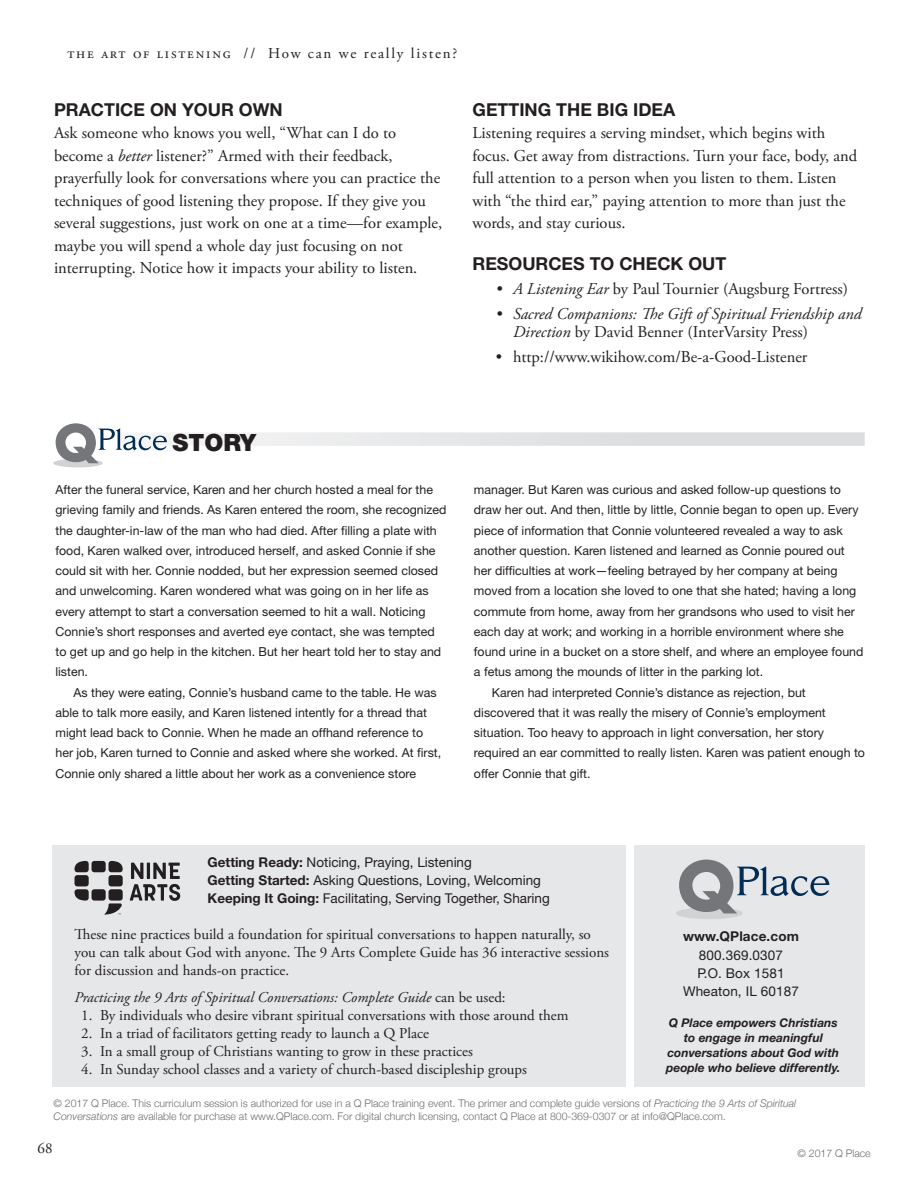
<style>
.page{position:relative;width:918px;height:1188px;background:#fff}
.page>*{position:absolute;margin:0;border:0;box-sizing:border-box;transform-origin:0 0}
.subhead_1{font:900 23.85px "Helvetica Neue";color:#231f20}
.subhead_1-2{font:700 17.85px "Helvetica Neue";color:#231f20}
.Garamond_body-1st_pa{font:16.5px/22.5px "Adobe Garamond Pro";letter-spacing:-.005em;color:#231f20}
.subhead_1-3{font:16.5px/22.5px "Adobe Garamond Pro";letter-spacing:-.005em;color:#231f20}
.t1{font:italic 16.5px/18px "Adobe Garamond Pro";color:#231f20}
.Garamond_body-1st_pa-2{font:16.5px "Adobe Garamond Pro";letter-spacing:-.025em;color:#231f20}
.t2{font:15px/18px "Adobe Garamond Pro";color:#231f20}
.t3{font:italic 15px "Adobe Garamond Pro";color:#231f20}
.t4{font:15px "Adobe Garamond Pro";letter-spacing:.12em;color:#231f20}
.t5{font:13.5px/18px "Helvetica Neue";color:#231f20}
.t6{font:700 13.5px "Helvetica Neue";letter-spacing:.01em;color:#231f20}
.QPLACE_STORY{font:12.3px/20.2px "Helvetica Neue";color:#231f20}
.t7{font:italic 700 12px/15px "Helvetica Neue";color:#231f20;text-align:center}
.t8{font:300 10.5px/12.6px "Helvetica Neue";color:#6c6d70}
.s1{font-style:italic}
.s2{font-style:normal}
.s3{font-weight:700}
</style>
<div class="page">
<div style="left:53px;top:846px;width:812px;height:241px;background:#e6e7e9"></div>
<div style="left:627px;top:838px;width:7px;height:253px;background:#fff"></div>
<div style="left:75px;top:861px;width:14px;height:11px;background:#231f20;border-radius:3px"></div>
<div style="left:92px;top:861px;width:14px;height:11px;background:#231f20;border-radius:3px"></div>
<div style="left:109px;top:861px;width:14px;height:11px;background:#231f20;border-radius:3px"></div>
<div style="left:75px;top:875px;width:14px;height:11px;background:#231f20;border-radius:3px"></div>
<div style="left:109px;top:875px;width:14px;height:11px;background:#231f20;border-radius:3px"></div>
<div style="left:75px;top:889px;width:14px;height:12px;background:#231f20;border-radius:3px"></div>
<div style="left:92px;top:889px;width:14px;height:12px;background:#231f20;border-radius:3px"></div>
<div style="left:109px;top:889px;width:14px;height:12px;background:#231f20;border-radius:3px"></div>
<svg style="left:104px;top:903px;width:18px;height:12px"></svg>
<svg style="left:130px;top:863px;width:50px;height:38px"></svg>
<div style="left:676px;top:907px;width:67px;height:12px;background:#d1d2d4;border-radius:50%"></div>
<svg style="left:679px;top:860px;width:150px;height:53px"></svg>
<svg style="left:167px;top:432px;width:698px;height:14px;fill:#e5e5e7"></svg>
<div style="left:53px;top:459px;width:50px;height:8px;background:#d1d2d4;border-radius:50%"></div>
<svg style="left:56px;top:423px;width:111px;height:40px"></svg>
<p class="t4" style="left:68px;top:44px;width:391px">the art of listening // How can we really listen?</p>
<p class="subhead_1-2" style="left:54px;top:98px;width:230px">PRACTICE ON YOUR OWN</p>
<p class="Garamond_body-1st_pa" style="left:54px;top:122px;width:390px">Ask someone who knows you well, “What can I do to become a <span class="s1">better</span> listener?” Armed with their feedback, prayerfully look for conversations where you can practice the techniques of good listening they propose. If they give you several suggestions, just work on one at a time—for example, maybe you will spend a whole day just focusing on not interrupting. Notice how it impacts your ability to listen.</p>
<p class="subhead_1-2" style="left:472px;top:98px;width:204px">GETTING THE BIG IDEA</p>
<p class="subhead_1-3" style="left:472px;top:122px;width:386px">Listening requires a serving mindset, which begins with focus. Get away from distractions. Turn your face, body, and full attention to a person when you listen to them. Listen with “the third ear,” paying attention to more than just the words, and stay curious.</p>
<p class="subhead_1-2" style="left:472px;top:252px;width:255px">RESOURCES TO CHECK OUT</p>
<p class="Garamond_body-1st_pa-2" style="left:496px;top:279px;width:354px"><span class="s1">• A Listening Ear</span> by Paul Tournier (Augsburg Fortress)</p>
<p class="t1" style="left:513px;top:305px;width:350px;text-indent:-17px">• Sacred Companions: The Gift of Spiritual Friendship and<br>Direction <span class="s2">by David Benner (InterVarsity Press)</span></p>
<p class="Garamond_body-1st_pa" style="left:496px;top:346px;width:313px">• http://www.wikihow.com/Be-a-Good-Listener</p>
<p class="subhead_1" style="left:173px;top:428px;width:85px">STORY</p>
<p class="QPLACE_STORY" style="left:55px;top:479px;width:393px">After the funeral service, Karen and her church hosted a meal for the grieving family and friends. As Karen entered the room, she recognized the daughter-in-law of the man who had died. After filling a plate with food, Karen walked over, introduced herself, and asked Connie if she could sit with her. Connie nodded, but her expression seemed closed and unwelcoming. Karen wondered what was going on in her life as every attempt to start a conversation seemed to hit a wall. Noticing Connie’s short responses and averted eye contact, she was tempted to get up and go help in the kitchen. But her heart told her to stay and listen.</p>
<p class="QPLACE_STORY" style="left:55px;top:682px;width:387px;text-indent:18px">As they were eating, Connie’s husband came to the table. He was able to talk more easily, and Karen listened intently for a thread that might lead back to Connie. When he made an offhand reference to her job, Karen turned to Connie and asked where she worked. At first, Connie only shared a little about her work as a convenience store</p>
<p class="QPLACE_STORY" style="left:474px;top:479px;width:391px">manager. But Karen was curious and asked follow-up questions to draw her out. And then, little by little, Connie began to open up. Every piece of information that Connie volunteered revealed a way to ask another question. Karen listened and learned as Connie poured out her difficulties at work—feeling betrayed by her company at being moved from a location she loved to one that she hated; having a long commute from home, away from her grandsons who used to visit her each day at work; and working in a horrible environment where she found urine in a bucket on a store shelf, and where an employee found a fetus among the mounds of litter in the parking lot.</p>
<p class="QPLACE_STORY" style="left:474px;top:682px;width:393px;text-indent:18px">Karen had interpreted Connie’s distance as rejection, but discovered that it was really the misery of Connie’s employment situation. Too heavy to approach in light conversation, her story required an ear committed to really listen. Karen was patient enough to offer Connie that gift.</p>
<p class="t5" style="left:208px;top:853px;width:344px"><span class="s3">Getting Ready:</span> Noticing, Praying, Listening<br><span class="s3">Getting Started:</span> Asking Questions, Loving, Welcoming<br><span class="s3">Keeping It Going:</span> Facilitating, Serving Together, Sharing</p>
<p class="t2" style="left:75px;top:925px;width:536px">These nine practices build a foundation for spiritual conversations to happen naturally, so you can talk about God with anyone. The 9 Arts Complete Guide has 36 interactive sessions for discussion and hands-on practice.</p>
<p class="t3" style="left:75px;top:988px;width:433px">Practicing the 9 Arts of Spiritual Conversations: Complete Guide <span class="s2">can be used:</span></p>
<p class="t2" style="left:81px;top:1006px;width:489px">1. By individuals who desire vibrant spiritual conversations with those around them</p>
<p class="t2" style="left:81px;top:1024px;width:349px">2. In a triad of facilitators getting ready to launch a Q Place</p>
<p class="t2" style="left:81px;top:1042px;width:393px">3. In a small group of Christians wanting to grow in these practices</p>
<p class="t2" style="left:81px;top:1060px;width:447px">4. In Sunday school classes and a variety of church-based discipleship groups</p>
<p class="t6" style="left:683px;top:928px;width:117px">www.QPlace.com</p>
<p class="t5" style="left:683px;top:945px;width:117px;text-align:center">800.369.0307<br>P.O. Box 1581<br>Wheaton, IL 60187</p>
<p class="t7" style="left:666px;top:1015px;width:176px">Q Place empowers Christians to engage in meaningful conversations about God with people who believe differently.</p>
<p class="t8" style="left:54px;top:1096px;width:744px">© 2017 Q Place. This curriculum session is authorized for use in a Q Place training event. The primer and complete guide versions of <span class="s1">Practicing the 9 Arts of Spiritual<br>Conversations</span> are available for purchase at www.QPlace.com. For digital church licensing, contact Q Place at 800-369-0307 or at info@QPlace.com.</p>
<p class="t2" style="left:38px;top:1140px;width:16px">68</p>
<p class="t8" style="left:798px;top:1146px;width:75px">© 2017 Q Place</p>
</div>
